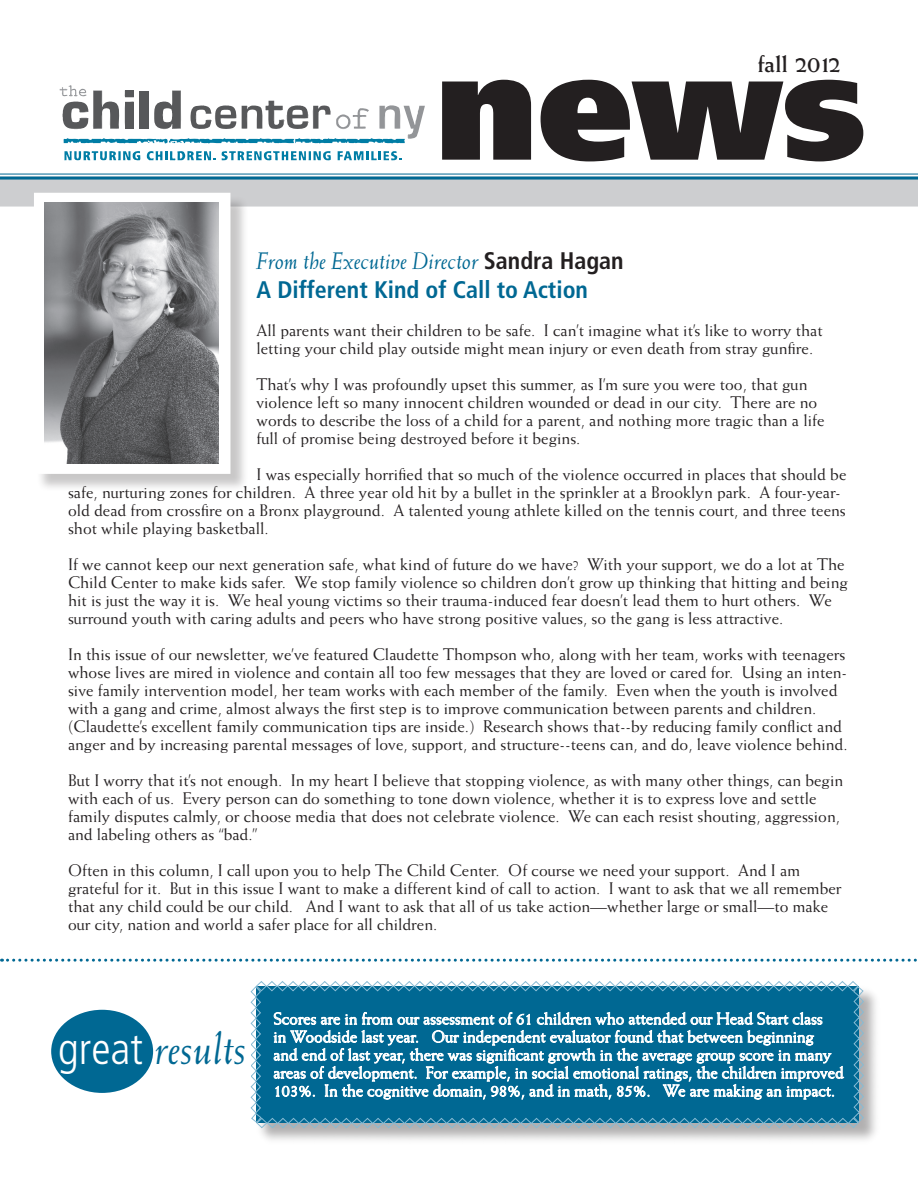
<style>
.page{position:relative;width:918px;height:1188px;background:#fff}
.page>*{position:absolute;margin:0;border:0;box-sizing:border-box;transform-origin:0 0}
.t1{font:900 150px "Frutiger";color:#231f20}
.t2{font:italic 45px "Weiss";color:#006893}
.t3{font:italic 24px "Weiss";color:#006893}
.t4{font:700 condensed 24px "Frutiger";color:#006893}
.t5{font:700 24px "Weiss";letter-spacing:-.01em;color:#231f20}
.t6{font:16.8px/18px "Weiss";color:#231f20}
.t7{font:16.5px/18px "Weiss";color:#fff}
.s1{font-family:"Frutiger";font-weight:700;font-style:normal;font-stretch:condensed;color:#231f20}
.s2{font-family:"Frutiger";font-weight:300;font-style:normal;font-stretch:condensed;color:#fff}
</style>
<div class="page">
<div style="left:254px;top:984px;width:627px;height:162px;background:#231f20;opacity:.35"></div>
<svg style="left:2px;top:959px;width:915px;height:3px"></svg>
<svg style="left:64px;top:151px;width:152px;height:9px"></svg>
<svg style="left:222px;top:151px;width:109px;height:9px"></svg>
<svg style="left:338px;top:151px;width:63px;height:9px"></svg>
<svg style="left:60px;top:85px;width:365px;height:59px"></svg>
<svg style="left:250px;top:981px;width:615px;height:148px;background:#3988a9"></svg>
<div style="left:51px;top:1010px;width:102px;height:83px;background:#006893;border-radius:50%"></div>
<div style="left:0;top:177px;width:918px;height:30px;background:#cdced0"></div>
<div style="left:36px;top:195px;width:213px;height:298px;background:#231f20;opacity:.25"></div>
<div style="left:34px;top:193px;width:196px;height:281px;background:#fff"></div>
<img style="left:45px;top:202px;width:174px;height:262px">
<hr style="left:0;top:174px;width:918px;height:1px;background:#006893">
<hr style="left:0;top:177px;width:918px;height:3px;background:#006893">
<h3 class="t5" style="left:758px;top:49px;width:85px">fall 2012</h3>
<h1 class="t1" style="left:435px;top:16px;width:432px">news</h1>
<h3 class="t3" style="left:256px;top:247px;width:369px">From the Executive Director <span class="s1">Sandra Hagan</span></h3>
<h3 class="t4" style="left:256px;top:275px;width:333px">A Different Kind of Call to Action</h3>
<p class="t6" style="left:256px;top:321px;width:568px">All parents want their children to be safe. I can’t imagine what it’s like to worry that letting your child play outside might mean injury or even death from stray gunfire.</p>
<p class="t6" style="left:256px;top:375px;width:570px">That’s why I was profoundly upset this summer, as I’m sure you were too, that gun violence left so many innocent children wounded or dead in our city. There are no words to describe the loss of a child for a parent, and nothing more tragic than a life full of promise being destroyed before it begins.</p>
<p class="t6" style="left:68px;top:465px;width:780px;text-indent:188px">I was especially horrified that so much of the violence occurred in places that should be safe, nurturing zones for children. A three year old hit by a bullet in the sprinkler at a Brooklyn park. A four-year&shy;old dead from crossfire on a Bronx playground. A talented young athlete killed on the tennis court, and three teens shot while playing basketball.</p>
<p class="t6" style="left:68px;top:555px;width:781px">If we cannot keep our next generation safe, what kind of future do we have? With your support, we do a lot at The Child Center to make kids safer. We stop family violence so children don’t grow up thinking that hitting and being hit is just the way it is. We heal young victims so their trauma-induced fear doesn’t lead them to hurt others. We surround youth with caring adults and peers who have strong positive values, so the gang is less attractive.</p>
<p class="t6" style="left:68px;top:645px;width:781px">In this issue of our newsletter, we’ve featured Claudette Thompson who, along with her team, works with teenagers whose lives are mired in violence and contain all too few messages that they are loved or cared for. Using an inten&shy;sive family intervention model, her team works with each member of the family. Even when the youth is involved with a gang and crime, almost always the first step is to improve communication between parents and children. (Claudette’s excellent family communication tips are inside.) Research shows that--by reducing family conflict and anger and by increasing parental messages of love, support, and structure--teens can, and do, leave violence behind.</p>
<p class="t6" style="left:68px;top:771px;width:777px">But I worry that it’s not enough. In my heart I believe that stopping violence, as with many other things, can begin with each of us. Every person can do something to tone down violence, whether it is to express love and settle family disputes calmly, or choose media that does not celebrate violence. We can each resist shouting, aggression, and labeling others as “bad.”</p>
<p class="t6" style="left:68px;top:861px;width:775px">Often in this column, I call upon you to help The Child Center. Of course we need your support. And I am grateful for it. But in this issue I want to make a different kind of call to action. I want to ask that we all remember that any child could be our child. And I want to ask that all of us take action—whether large or small—to make our city, nation and world a safer place for all children.</p>
<h2 class="t2" style="left:58px;top:1022px;width:191px"><span class="s2">great</span> results</h2>
<p class="t7" style="left:273px;top:1009px;width:572px">Scores are in from our assessment of 61 children who attended our Head Start class<br>in Woodside last year. Our independent evaluator found that between beginning<br>and end of last year, there was significant growth in the average group score in many areas of development. For example, in social emotional ratings, the children improved 103%. In the cognitive domain, 98%, and in math, 85%. We are making an impact.</p>
</div>
